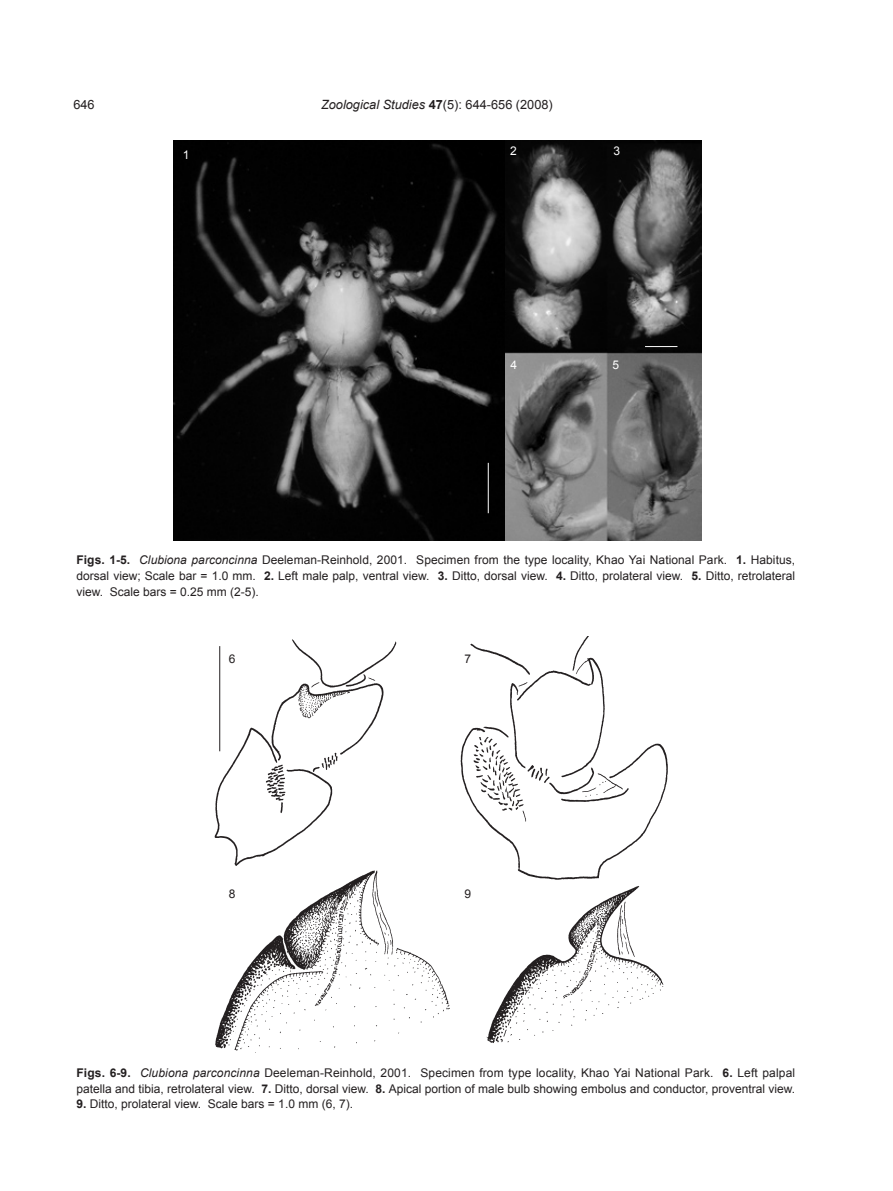
<style>
.page{position:relative;width:893px;height:1191px;background:#fff}
.page>*{position:absolute;margin:0;border:0;box-sizing:border-box;transform-origin:0 0}
.t1{font:italic 12.75px "Arial";color:#231f20}
.t2{font:12.75px "Arial";color:#231f20}
.t3{font:12px/15.8px "Arial";color:#231f20;text-align:justify}
.t4{font:12px "Arial";color:#fff}
.s1{font-weight:700;font-style:normal}
.s2{font-style:normal}
.s3{font-weight:700}
.s4{font-style:italic}
</style>
<div class="page">
<img style="left:174px;top:140px;width:528px;height:400px">
<hr style="left:645px;top:346px;width:32px;height:1px;background:#fff">
<hr style="left:488px;top:463px;width:1px;height:50px;background:#fff">
<img style="left:214px;top:637px;width:454px;height:414px">
<hr style="left:219px;top:646px;width:1px;height:105px;background:#231f20">
<p class="t2" style="left:73px;top:96px;width:23px">646</p>
<p class="t1" style="left:321px;top:96px;width:233px">Zoological Studies <span class="s1">47</span><span class="s2">(5): 644-656 (2008)</span></p>
<p class="t4" style="left:183px;top:147px;width:8px">1</p>
<p class="t4" style="left:510px;top:143px;width:8px">2</p>
<p class="t4" style="left:613px;top:143px;width:8px">3</p>
<p class="t4" style="left:510px;top:357px;width:8px">4</p>
<p class="t4" style="left:612px;top:357px;width:8px">5</p>
<p class="t3" style="left:77px;top:552px;width:720px"><span class="s3">Figs. 1-5.</span> <span class="s4">Clubiona parconcinna</span> Deeleman-Reinhold, 2001. Specimen from the type locality, Khao Yai National Park. <span class="s3">1.</span> Habitus, dorsal view; Scale bar = 1.0 mm. <span class="s3">2.</span> Left male palp, ventral view. <span class="s3">3.</span> Ditto, dorsal view. <span class="s3">4.</span> Ditto, prolateral view. <span class="s3">5.</span> Ditto, retrolateral view. Scale bars = 0.25 mm (2-5).</p>
<p class="t3" style="left:229px;top:650px;width:8px">6</p>
<p class="t3" style="left:464px;top:650px;width:8px">7</p>
<p class="t3" style="left:229px;top:885px;width:8px">8</p>
<p class="t3" style="left:464px;top:885px;width:8px">9</p>
<p class="t3" style="left:77px;top:1065px;width:720px"><span class="s3">Figs. 6-9.</span> <span class="s4">Clubiona parconcinna</span> Deeleman-Reinhold, 2001. Specimen from type locality, Khao Yai National Park. <span class="s3">6.</span> Left palpal patella and tibia, retrolateral view. <span class="s3">7.</span> Ditto, dorsal view. <span class="s3">8.</span> Apical portion of male bulb showing embolus and conductor, proventral view.</p>
<p class="t3" style="left:77px;top:1096px;width:278px"><span class="s3">9.</span> Ditto, prolateral view. Scale bars = 1.0 mm (6, 7).</p>
</div>
